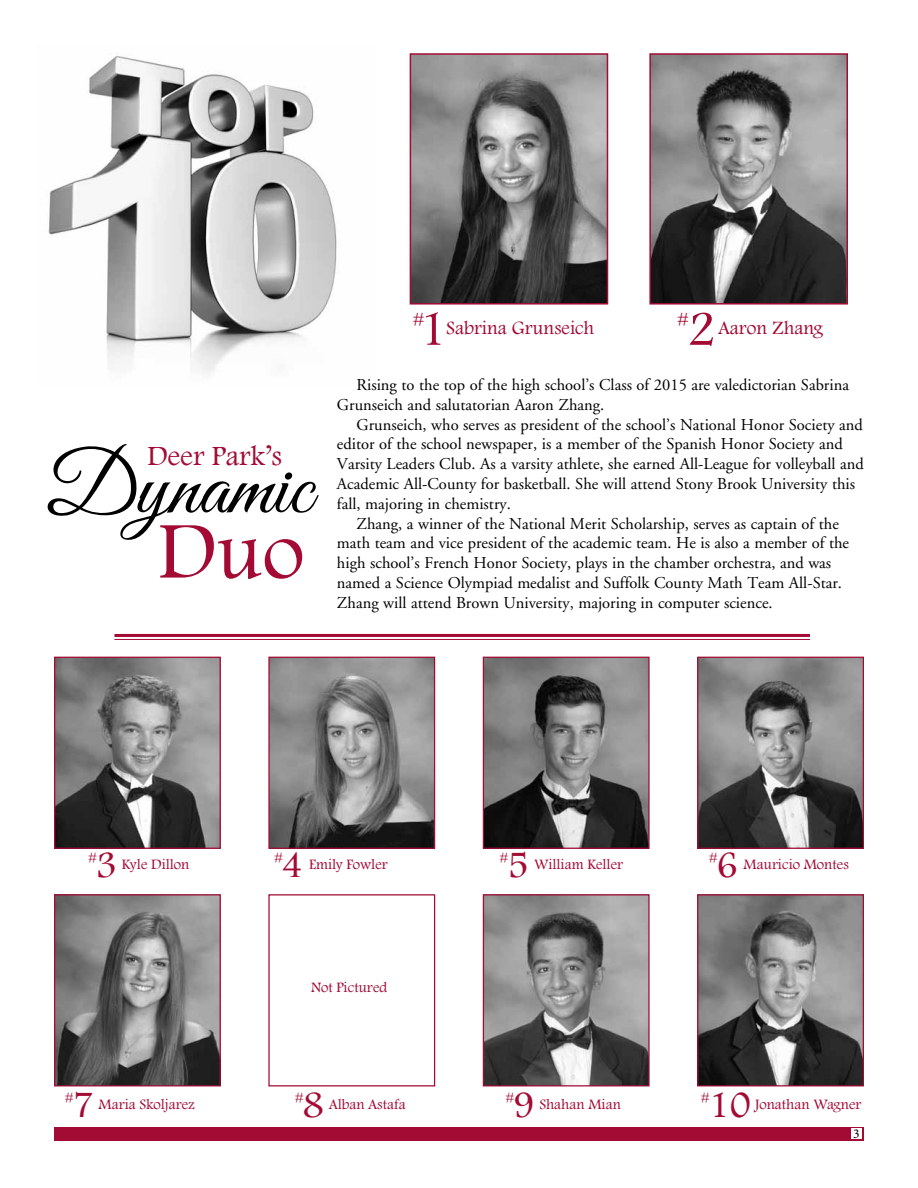
<style>
.page{position:relative;width:918px;height:1188px;background:#fff}
.page>*{position:absolute;margin:0;border:0;box-sizing:border-box;transform-origin:0 0}
.t1{font:87px "Great Vibes";color:#000}
.t2{font:83.7px "Footlight MT Light";color:#a30b35}
.t3{font:50.4px "Footlight MT Light";color:#a30b35}
.t4{font:38.55px "Footlight MT Light";color:#a30b35}
.t5{font:28.8px "Footlight MT Light";color:#a30b35}
.t6{font:19.5px "Footlight MT Light";color:#a30b35}
.t7{font:17.7px "Footlight MT Light";color:#a30b35}
.t8{font:16.5px/19.8px "Adobe Garamond";color:#000}
.t9{font:14.85px "Footlight MT Light";color:#a30b35}
.t10{font:13.5px "Footlight MT Light";color:#a30b35}
.t11{font:13.5px "Minion Pro";color:#000}
</style>
<div class="page">
<div style="left:54px;top:1127px;width:810px;height:14px;background:#a30b35"></div>
<div style="left:852px;top:1129px;width:10px;height:10px;background:#fff"></div>
<img style="left:48px;top:56px;width:289px;height:319px">
<img style="left:413px;top:56px;width:192px;height:246px">
<div style="left:410px;top:53px;width:198px;height:252px;border:2px solid #a30b35"></div>
<img style="left:56px;top:659px;width:163px;height:188px">
<div style="left:54px;top:657px;width:167px;height:192px;border:1px solid #a30b35"></div>
<img style="left:56px;top:896px;width:163px;height:188px">
<div style="left:54px;top:894px;width:167px;height:192px;border:1px solid #a30b35"></div>
<img style="left:270px;top:659px;width:163px;height:188px">
<div style="left:268px;top:657px;width:167px;height:192px;border:1px solid #a30b35"></div>
<div style="left:268px;top:894px;width:167px;height:192px;border:1px solid #a30b35"></div>
<img style="left:485px;top:659px;width:163px;height:188px">
<div style="left:483px;top:657px;width:167px;height:192px;border:1px solid #a30b35"></div>
<img style="left:485px;top:896px;width:163px;height:188px">
<div style="left:483px;top:894px;width:167px;height:192px;border:1px solid #a30b35"></div>
<img style="left:699px;top:659px;width:163px;height:188px">
<div style="left:697px;top:657px;width:167px;height:192px;border:1px solid #a30b35"></div>
<img style="left:699px;top:896px;width:163px;height:188px">
<div style="left:697px;top:894px;width:167px;height:192px;border:1px solid #a30b35"></div>
<img style="left:652px;top:56px;width:193px;height:246px">
<div style="left:649px;top:53px;width:199px;height:252px;border:2px solid #a30b35"></div>
<hr style="left:114px;top:634px;width:696px;height:3px;background:#a30b35">
<hr style="left:114px;top:639px;width:696px;height:1px;background:#a30b35">
<h1 class="t1" style="left:47px;top:438px;width:266px">Dynamic</h1>
<h3 class="t5" style="left:148px;top:439px;width:136px">Deer Park’s</h3>
<h2 class="t2" style="left:158px;top:501px;width:148px">Duo</h2>
<h3 class="t3" style="left:419px;top:299px;width:29px">1</h3>
<p class="t6" style="left:446px;top:317px;width:150px">Sabrina Grunseich</p>
<h3 class="t3" style="left:688px;top:299px;width:29px">2</h3>
<p class="t7" style="left:413px;top:309px;width:13px">#</p>
<p class="t7" style="left:677px;top:309px;width:13px">#</p>
<p class="t6" style="left:718px;top:317px;width:107px">Aaron Zhang</p>
<p class="t8" style="left:337px;top:375px;width:514px;text-indent:20px">Rising to the top of the high school’s Class of 2015 are valedictorian Sabrina<br>Grunseich and salutatorian Aaron Zhang.</p>
<p class="t8" style="left:357px;top:415px;width:508px">Grunseich, who serves as president of the school’s National Honor Society and</p>
<p class="t8" style="left:337px;top:435px;width:507px">editor of the school newspaper, is a member of the Spanish Honor Society and</p>
<p class="t8" style="left:337px;top:455px;width:528px">Varsity Leaders Club. As a varsity athlete, she earned All-League for volleyball and</p>
<p class="t8" style="left:337px;top:474px;width:520px">Academic All-County for basketball. She will attend Stony Brook University this</p>
<p class="t8" style="left:337px;top:494px;width:175px">fall, majoring in chemistry.</p>
<p class="t8" style="left:357px;top:514px;width:484px">Zhang, a winner of the National Merit Scholarship, serves as captain of the</p>
<p class="t8" style="left:337px;top:534px;width:514px">math team and vice president of the academic team. He is also a member of the</p>
<p class="t8" style="left:337px;top:554px;width:496px">high school’s French Honor Society, plays in the chamber orchestra, and was</p>
<p class="t8" style="left:337px;top:573px;width:507px">named a Science Olympiad medalist and Suffolk County Math Team All-Star.</p>
<p class="t8" style="left:337px;top:593px;width:437px">Zhang will attend Brown University, majoring in computer science.</p>
<h3 class="t4" style="left:96px;top:842px;width:23px">3</h3>
<p class="t10" style="left:88px;top:850px;width:11px">#</p>
<p class="t9" style="left:122px;top:855px;width:69px">Kyle Dillon</p>
<h3 class="t4" style="left:282px;top:842px;width:23px">4</h3>
<h3 class="t4" style="left:507px;top:842px;width:23px">5</h3>
<h3 class="t4" style="left:716px;top:842px;width:23px">6</h3>
<p class="t10" style="left:274px;top:850px;width:11px">#</p>
<p class="t10" style="left:499px;top:850px;width:11px">#</p>
<p class="t10" style="left:709px;top:850px;width:11px">#</p>
<p class="t9" style="left:309px;top:856px;width:80px">Emily Fowler</p>
<p class="t9" style="left:534px;top:856px;width:90px">William Keller</p>
<p class="t9" style="left:744px;top:856px;width:107px">Mauricio Montes</p>
<p class="t9" style="left:311px;top:978px;width:78px">Not Pictured</p>
<h3 class="t4" style="left:72px;top:1082px;width:23px">7</h3>
<h3 class="t4" style="left:302px;top:1082px;width:23px">8</h3>
<h3 class="t4" style="left:513px;top:1082px;width:23px">9</h3>
<h3 class="t4" style="left:708px;top:1082px;width:44px">10</h3>
<p class="t10" style="left:65px;top:1090px;width:11px">#</p>
<p class="t10" style="left:295px;top:1090px;width:11px">#</p>
<p class="t10" style="left:506px;top:1090px;width:11px">#</p>
<p class="t10" style="left:701px;top:1090px;width:11px">#</p>
<p class="t9" style="left:99px;top:1096px;width:98px">Maria Skoljarez</p>
<p class="t9" style="left:329px;top:1096px;width:79px">Alban Astafa</p>
<p class="t9" style="left:539px;top:1096px;width:83px">Shahan Mian</p>
<p class="t9" style="left:755px;top:1096px;width:108px">Jonathan Wagner</p>
<p class="t11" style="left:853px;top:1125px;width:8px">3</p>
</div>
